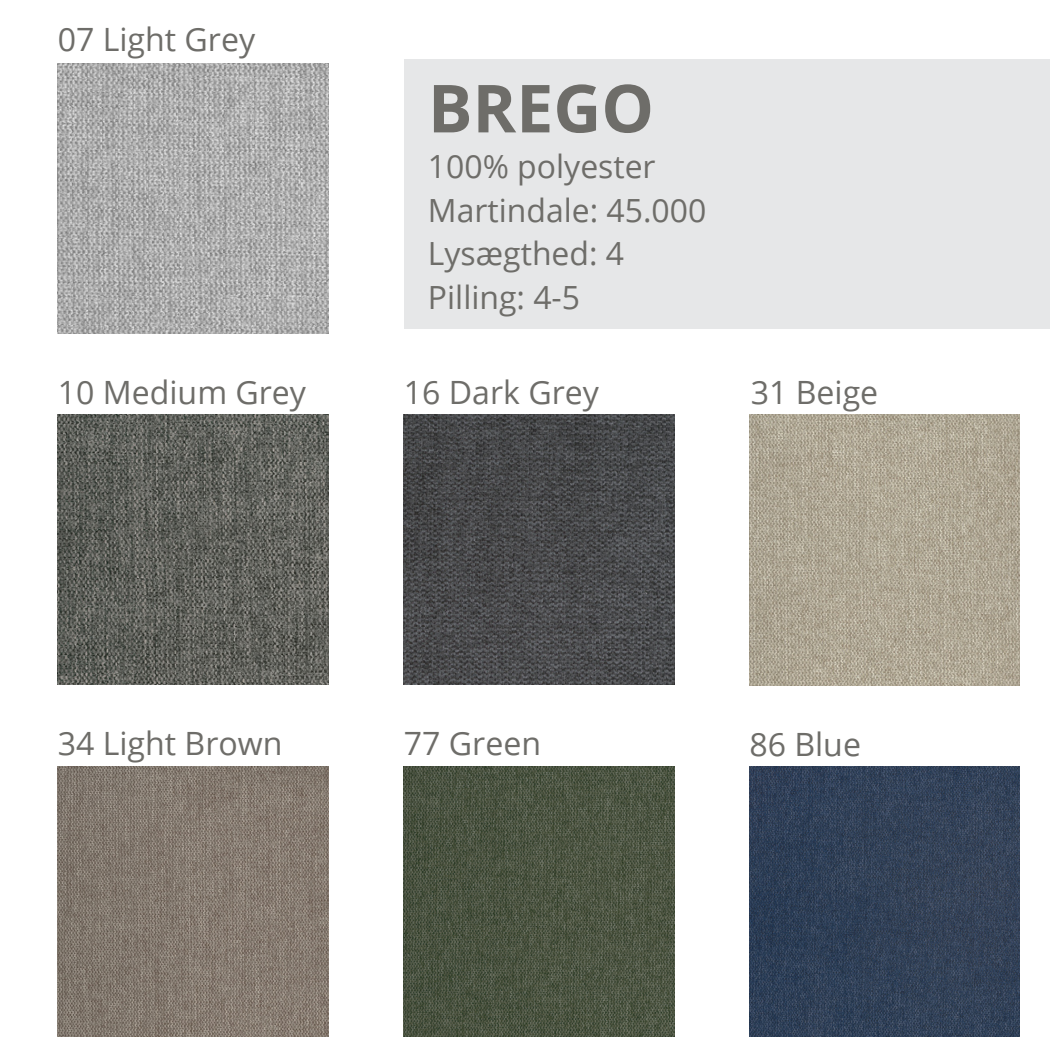
<style>
.page{position:relative;width:1050px;height:1050px;background:#fff}
.page>*{position:absolute;margin:0;border:0;box-sizing:border-box;transform-origin:0 0}
.t1{font:700 66.33px "Open Sans";color:#6e6d69}
.t2{font:32.02px "Open Sans";color:#6e6d69}
.t3{font:31.85px "Open Sans";color:#6e6d69}
</style>
<div class="page">
<img style="left:58px;top:63px;width:270px;height:270px">
<img style="left:58px;top:414px;width:270px;height:270px">
<img style="left:404px;top:414px;width:270px;height:270px">
<img style="left:749px;top:415px;width:271px;height:270px">
<img style="left:58px;top:766px;width:270px;height:270px">
<img style="left:404px;top:766px;width:270px;height:270px">
<img style="left:749px;top:766px;width:271px;height:270px">
<div style="left:404px;top:59px;width:646px;height:270px;background:#e6e7e8"></div>
<p class="t2" style="left:58px;top:17px;width:199px">07 Light Grey</p>
<p class="t1" style="left:428px;top:62px;width:228px">BREGO</p>
<p class="t3" style="left:428px;top:144px;width:229px">100% polyester</p>
<p class="t3" style="left:428px;top:188px;width:280px">Martindale: 45.000</p>
<p class="t3" style="left:428px;top:231px;width:198px">Lysægthed: 4</p>
<p class="t3" style="left:428px;top:275px;width:154px">Pilling: 4-5</p>
<p class="t2" style="left:58px;top:370px;width:250px">10 Medium Grey</p>
<p class="t2" style="left:404px;top:370px;width:197px">16 Dark Grey</p>
<p class="t2" style="left:751px;top:370px;width:129px">31 Beige</p>
<p class="t2" style="left:58px;top:721px;width:226px">34 Light Brown</p>
<p class="t2" style="left:404px;top:721px;width:139px">77 Green</p>
<p class="t2" style="left:749px;top:722px;width:113px">86 Blue</p>
</div>
